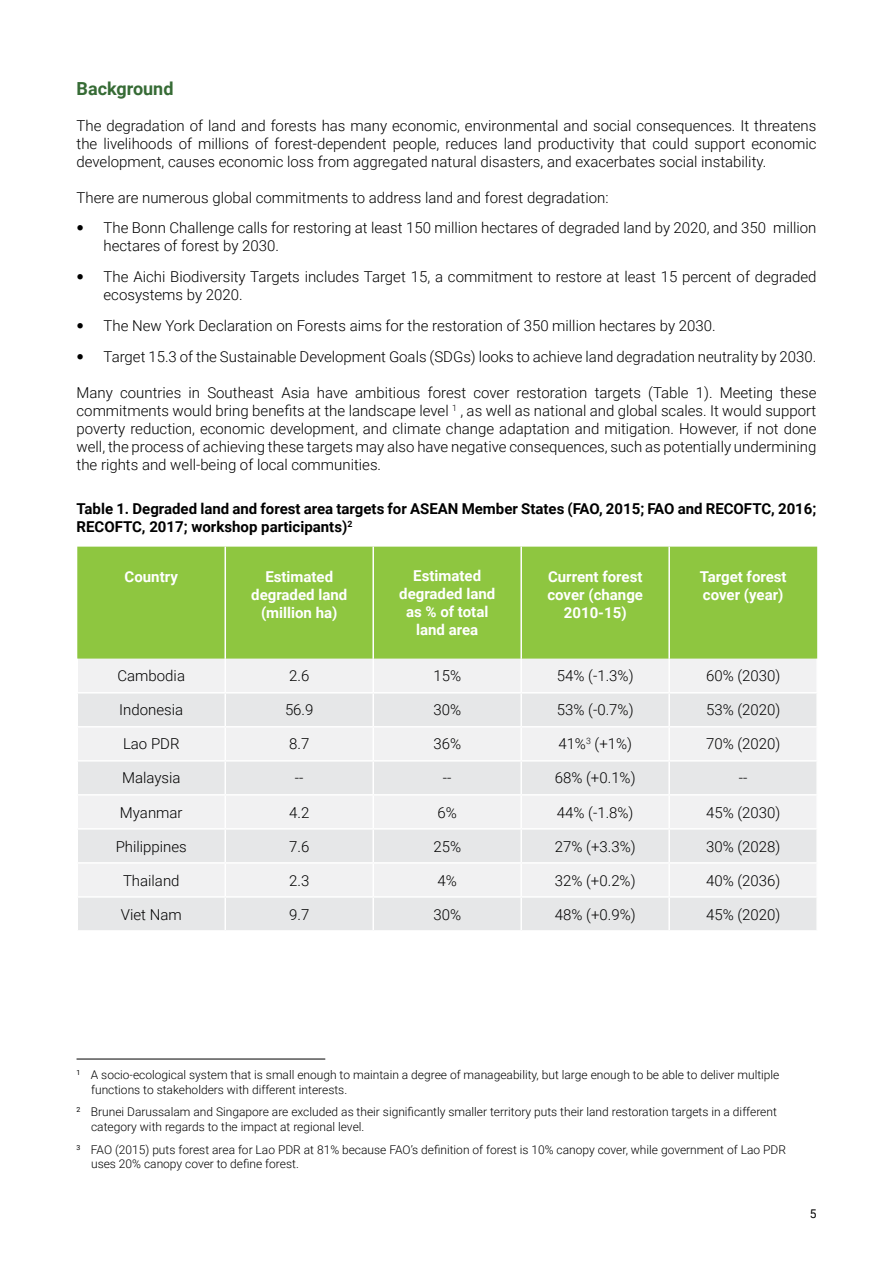
<style>
.page{position:relative;width:893px;height:1263px;background:#fff}
.page>*{position:absolute;margin:0;border:0;box-sizing:border-box;transform-origin:0 0}
.t1{font:700 18px "Roboto";color:#366b35}
.t2{font:300 15px/18px "Roboto";color:#000;text-align:justify}
.t3{font:700 15px/18px "Roboto";color:#fff;text-align:center}
.t4{font:700 15px/18px "Roboto";color:#000}
.t5{font:300 12px/14.4px "Roboto";color:#000}
.t6{font:12px "Roboto";color:#000}
.s1{font-family:"Avenir"}
</style>
<div class="page">
<div style="left:77px;top:547px;width:740px;height:112px;background:#8ec640"></div>
<div style="left:78px;top:659px;width:738px;height:33px;background:#f1f1f2"></div>
<svg style="left:78px;top:693px;width:738px;height:237px;fill:#e6e7e8"></svg>
<hr style="left:225px;top:547px;width:1px;height:112px;background:#fff">
<hr style="left:372px;top:547px;width:2px;height:112px;background:#fff">
<hr style="left:520px;top:547px;width:2px;height:112px;background:#fff">
<hr style="left:668px;top:547px;width:2px;height:112px;background:#fff">
<hr style="left:225px;top:659px;width:1px;height:33px;background:#fff">
<hr style="left:372px;top:659px;width:2px;height:33px;background:#fff">
<hr style="left:520px;top:659px;width:2px;height:33px;background:#fff">
<hr style="left:668px;top:659px;width:2px;height:33px;background:#fff">
<hr style="left:225px;top:693px;width:1px;height:33px;background:#fff">
<hr style="left:372px;top:693px;width:2px;height:33px;background:#fff">
<hr style="left:520px;top:693px;width:2px;height:33px;background:#fff">
<hr style="left:668px;top:693px;width:2px;height:33px;background:#fff">
<hr style="left:77px;top:726px;width:148px;height:1px;background:#fff">
<hr style="left:225px;top:726px;width:148px;height:1px;background:#fff">
<hr style="left:373px;top:726px;width:148px;height:1px;background:#fff">
<hr style="left:521px;top:726px;width:148px;height:1px;background:#fff">
<hr style="left:669px;top:726px;width:149px;height:1px;background:#fff">
<hr style="left:225px;top:727px;width:1px;height:33px;background:#fff">
<hr style="left:372px;top:727px;width:2px;height:33px;background:#fff">
<hr style="left:520px;top:727px;width:2px;height:33px;background:#fff">
<hr style="left:668px;top:727px;width:2px;height:33px;background:#fff">
<hr style="left:77px;top:760px;width:148px;height:1px;background:#fff">
<hr style="left:225px;top:760px;width:148px;height:1px;background:#fff">
<hr style="left:373px;top:760px;width:148px;height:1px;background:#fff">
<hr style="left:521px;top:760px;width:148px;height:1px;background:#fff">
<hr style="left:669px;top:760px;width:149px;height:1px;background:#fff">
<hr style="left:225px;top:761px;width:1px;height:33px;background:#fff">
<hr style="left:225px;top:830px;width:1px;height:32px;background:#fff">
<hr style="left:225px;top:898px;width:1px;height:32px;background:#fff">
<hr style="left:372px;top:761px;width:2px;height:33px;background:#fff">
<hr style="left:372px;top:830px;width:2px;height:32px;background:#fff">
<hr style="left:372px;top:898px;width:2px;height:32px;background:#fff">
<hr style="left:520px;top:761px;width:2px;height:33px;background:#fff">
<hr style="left:520px;top:830px;width:2px;height:32px;background:#fff">
<hr style="left:520px;top:898px;width:2px;height:32px;background:#fff">
<hr style="left:668px;top:761px;width:2px;height:33px;background:#fff">
<hr style="left:668px;top:830px;width:2px;height:32px;background:#fff">
<hr style="left:668px;top:898px;width:2px;height:32px;background:#fff">
<hr style="left:77px;top:794px;width:148px;height:2px;background:#fff">
<hr style="left:225px;top:794px;width:148px;height:2px;background:#fff">
<hr style="left:373px;top:794px;width:148px;height:2px;background:#fff">
<hr style="left:521px;top:794px;width:148px;height:2px;background:#fff">
<hr style="left:669px;top:794px;width:149px;height:2px;background:#fff">
<hr style="left:225px;top:796px;width:1px;height:32px;background:#fff">
<hr style="left:372px;top:796px;width:2px;height:32px;background:#fff">
<hr style="left:520px;top:796px;width:2px;height:32px;background:#fff">
<hr style="left:668px;top:796px;width:2px;height:32px;background:#fff">
<hr style="left:77px;top:828px;width:148px;height:2px;background:#fff">
<hr style="left:225px;top:828px;width:148px;height:2px;background:#fff">
<hr style="left:373px;top:828px;width:148px;height:2px;background:#fff">
<hr style="left:521px;top:828px;width:148px;height:2px;background:#fff">
<hr style="left:669px;top:828px;width:149px;height:2px;background:#fff">
<hr style="left:77px;top:862px;width:148px;height:2px;background:#fff">
<hr style="left:225px;top:862px;width:148px;height:2px;background:#fff">
<hr style="left:373px;top:862px;width:148px;height:2px;background:#fff">
<hr style="left:521px;top:862px;width:148px;height:2px;background:#fff">
<hr style="left:669px;top:862px;width:149px;height:2px;background:#fff">
<hr style="left:225px;top:864px;width:1px;height:32px;background:#fff">
<hr style="left:372px;top:864px;width:2px;height:32px;background:#fff">
<hr style="left:520px;top:864px;width:2px;height:32px;background:#fff">
<hr style="left:668px;top:864px;width:2px;height:32px;background:#fff">
<hr style="left:77px;top:896px;width:148px;height:2px;background:#fff">
<hr style="left:225px;top:896px;width:148px;height:2px;background:#fff">
<hr style="left:373px;top:896px;width:148px;height:2px;background:#fff">
<hr style="left:521px;top:896px;width:148px;height:2px;background:#fff">
<hr style="left:669px;top:896px;width:149px;height:2px;background:#fff">
<hr style="left:77px;top:1059px;width:248px;height:1px;background:#000">
<p class="t1" style="left:77px;top:76px;width:98px">Background</p>
<p class="t2" style="left:77px;top:116px;width:741px">The degradation of land and forests has many economic, environmental and social consequences. It threatens the livelihoods of millions of forest-dependent people, reduces land productivity that could support economic development, causes economic loss from aggregated natural disasters, and exacerbates social instability.</p>
<p class="t2" style="left:77px;top:188px;width:533px">There are numerous global commitments to address land and forest degradation:</p>
<p class="t2" style="left:104px;top:218px;width:714px;text-indent:-27px"><span class="s1">•</span> The Bonn Challenge calls for restoring at least 150 million hectares of degraded land by 2020, and 350 million hectares of forest by 2030.</p>
<p class="t2" style="left:104px;top:267px;width:714px;text-indent:-27px"><span class="s1">•</span> The Aichi Biodiversity Targets includes Target 15, a commitment to restore at least 15 percent of degraded ecosystems by 2020.</p>
<p class="t2" style="left:77px;top:316px;width:641px"><span class="s1">•</span> The New York Declaration on Forests aims for the restoration of 350 million hectares by 2030.</p>
<p class="t2" style="left:77px;top:347px;width:741px"><span class="s1">•</span> Target 15.3 of the Sustainable Development Goals (SDGs) looks to achieve land degradation neutrality by 2030.</p>
<p class="t2" style="left:77px;top:383px;width:741px">Many countries in Southeast Asia have ambitious forest cover restoration targets (Table 1). Meeting these commitments would bring benefits at the landscape level <sup>1</sup> , as well as national and global scales. It would support poverty reduction, economic development, and climate change adaptation and mitigation. However, if not done well, the process of achieving these targets may also have negative consequences, such as potentially undermining the rights and well-being of local communities.</p>
<p class="t4" style="left:77px;top:499px;width:741px">Table 1. Degraded land and forest area targets for ASEAN Member States (FAO, 2015; FAO and RECOFTC, 2016;<br>RECOFTC, 2017; workshop participants)<sup>2</sup></p>
<p class="t3" style="left:125px;top:567px;width:55px">Country</p>
<p class="t3" style="left:251px;top:567px;width:98px">Estimated degraded land (million ha)</p>
<p class="t3" style="left:399px;top:566px;width:98px">Estimated degraded land as % of total land area</p>
<p class="t3" style="left:547px;top:567px;width:97px">Current forest cover (change<br>2010-15)</p>
<p class="t3" style="left:700px;top:567px;width:88px;text-align:left">Target forest cover (year)</p>
<p class="t2" style="left:118px;top:666px;width:69px">Cambodia</p>
<p class="t2" style="left:289px;top:666px;width:22px">2.6</p>
<p class="t2" style="left:433px;top:666px;width:29px">15%</p>
<p class="t2" style="left:557px;top:666px;width:78px">54% (-1.3%)</p>
<p class="t2" style="left:706px;top:666px;width:76px">60% (2030)</p>
<p class="t2" style="left:119px;top:700px;width:65px">Indonesia</p>
<p class="t2" style="left:285px;top:700px;width:30px">56.9</p>
<p class="t2" style="left:433px;top:700px;width:29px">30%</p>
<p class="t2" style="left:557px;top:700px;width:78px">53% (-0.7%)</p>
<p class="t2" style="left:706px;top:700px;width:76px">53% (2020)</p>
<p class="t2" style="left:123px;top:734px;width:58px">Lao PDR</p>
<p class="t2" style="left:289px;top:734px;width:22px">8.7</p>
<p class="t2" style="left:433px;top:734px;width:29px">36%</p>
<p class="t2" style="left:558px;top:734px;width:75px">41%<sup>3</sup> (+1%)</p>
<p class="t2" style="left:706px;top:734px;width:76px">70% (2020)</p>
<p class="t2" style="left:122px;top:768px;width:60px">Malaysia</p>
<p class="t2" style="left:295px;top:768px;width:10px">--</p>
<p class="t2" style="left:443px;top:768px;width:10px">--</p>
<p class="t2" style="left:555px;top:768px;width:82px">68% (+0.1%)</p>
<p class="t2" style="left:739px;top:768px;width:10px">--</p>
<p class="t2" style="left:120px;top:803px;width:64px">Myanmar</p>
<p class="t2" style="left:289px;top:803px;width:22px">4.2</p>
<p class="t2" style="left:438px;top:803px;width:21px">6%</p>
<p class="t2" style="left:557px;top:803px;width:78px">44% (-1.8%)</p>
<p class="t2" style="left:706px;top:803px;width:76px">45% (2030)</p>
<p class="t2" style="left:116px;top:837px;width:73px">Philippines</p>
<p class="t2" style="left:289px;top:837px;width:22px">7.6</p>
<p class="t2" style="left:433px;top:837px;width:29px">25%</p>
<p class="t2" style="left:555px;top:837px;width:82px">27% (+3.3%)</p>
<p class="t2" style="left:706px;top:837px;width:76px">30% (2028)</p>
<p class="t2" style="left:123px;top:871px;width:58px">Thailand</p>
<p class="t2" style="left:289px;top:871px;width:22px">2.3</p>
<p class="t2" style="left:438px;top:871px;width:21px">4%</p>
<p class="t2" style="left:555px;top:871px;width:82px">32% (+0.2%)</p>
<p class="t2" style="left:706px;top:871px;width:76px">40% (2036)</p>
<p class="t2" style="left:121px;top:905px;width:62px">Viet Nam</p>
<p class="t2" style="left:289px;top:905px;width:22px">9.7</p>
<p class="t2" style="left:433px;top:905px;width:29px">30%</p>
<p class="t2" style="left:555px;top:905px;width:82px">48% (+0.9%)</p>
<p class="t2" style="left:706px;top:905px;width:76px">45% (2020)</p>
<p class="t5" style="left:91px;top:1067px;width:690px;text-indent:-15px"><sup>1</sup> A socio-ecological system that is small enough to maintain a degree of manageability, but large enough to be able to deliver multiple functions to stakeholders with different interests.</p>
<p class="t5" style="left:91px;top:1104px;width:687px;text-indent:-15px"><sup>2</sup> Brunei Darussalam and Singapore are excluded as their significantly smaller territory puts their land restoration targets in a different category with regards to the impact at regional level.</p>
<p class="t5" style="left:91px;top:1142px;width:696px;text-indent:-15px"><sup>3</sup> FAO (2015) puts forest area for Lao PDR at 81% because FAO’s definition of forest is 10% canopy cover, while government of Lao PDR uses 20% canopy cover to define forest.</p>
<p class="t6" style="left:810px;top:1205px;width:8px">5</p>
</div>
